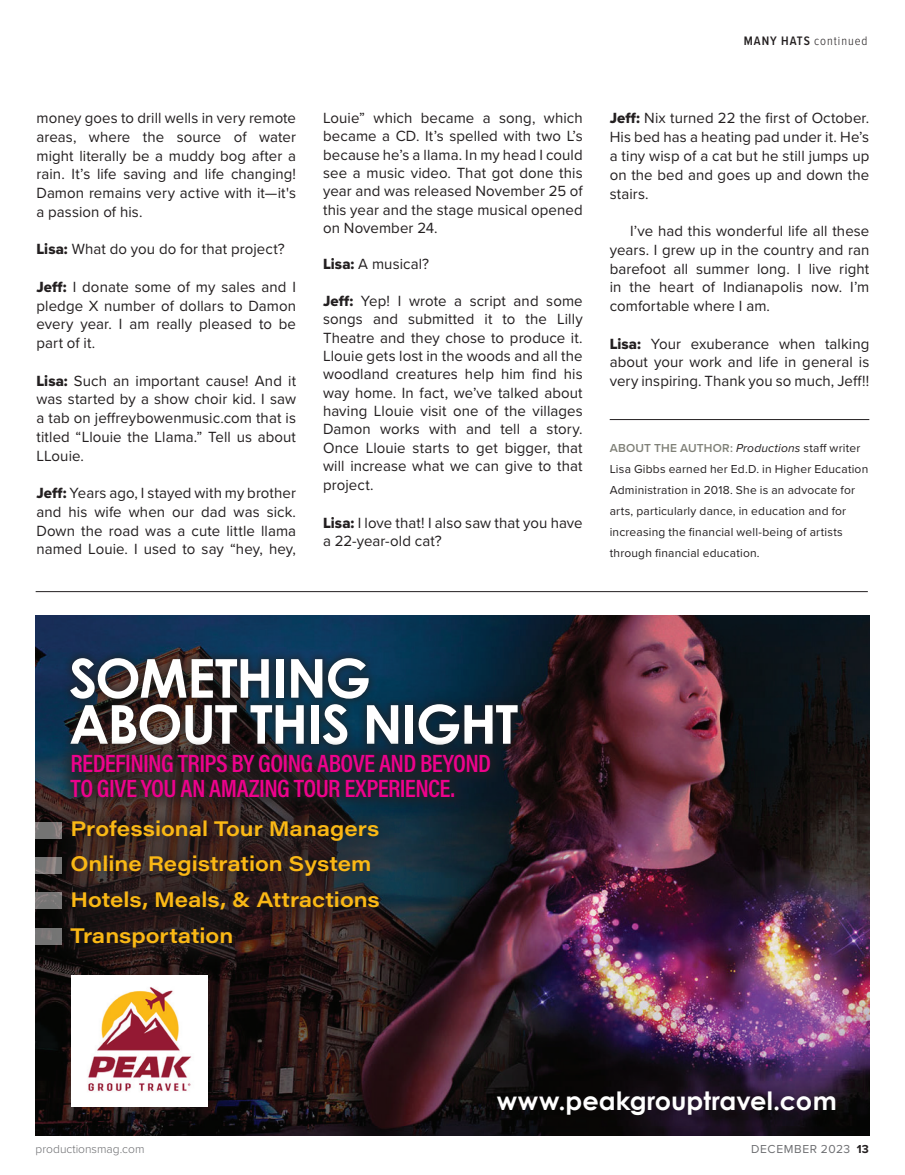
<style>
.page{position:relative;width:905px;height:1175px;background:#fff}
.page>*{position:absolute;margin:0;border:0;box-sizing:border-box;transform-origin:0 0}
.t1{font:700 53.7px/46px "Century Gothic";letter-spacing:-.025em;color:#fff}
.t2{font:600 25.2px/25.2px "Acumin Pro Cond";letter-spacing:-.025em;color:#ed028c}
.t3{font:700 25.2px "Century Gothic";color:#fff}
.t4{font:600 20.85px/35.5px "Acumin Pro Wide";color:#fab815}
.t5{font:15.3px/18.8px "Proxima Nova";letter-spacing:.005em;color:#231f20;text-align:justify}
.t6{font:300 12.75px "Proxima Nova Cond";letter-spacing:.075em;color:#231f20}
.t7{font:12px/21px "Proxima Nova";letter-spacing:.015em;color:#231f20}
.t8{font:300 12px "Proxima Nova";color:#6c6d70}
.t9{font:12px "Proxima Nova";letter-spacing:.05em;color:#6c6d70}
.s1{font-family:"Proxima Nova Extrabld"}
.s2{font-weight:600}
.s3{font-weight:600;color:#7f8077}
.s4{font-style:italic}
.s5{font-weight:700;color:#231f20}
</style>
<div class="page">
<hr style="left:36px;top:591px;width:831px;height:1px;background:#231f20">
<hr style="left:609px;top:419px;width:260px;height:1px;background:#231f20">
<img style="left:36px;top:615px;width:833px;height:520px">
<div style="left:61px;top:649px;width:466px;height:105px;background:#231f20;opacity:.75"></div>
<div style="left:55px;top:738px;width:451px;height:75px;background:#231f20;opacity:.75"></div>
<div style="left:43px;top:792px;width:364px;height:182px;background:#231f20;opacity:.85"></div>
<svg style="left:36px;top:822px;width:26px;height:16px"></svg>
<svg style="left:36px;top:857px;width:26px;height:16px"></svg>
<svg style="left:36px;top:892px;width:26px;height:16px"></svg>
<div style="left:36px;top:928px;width:26px;height:16px;background:#757574"></div>
<img style="left:72px;top:975px;width:135px;height:131px">
<p class="t5" style="left:36px;top:108px;width:261px">money goes to drill wells in very remote areas, where the source of water might literally be a muddy bog after a rain. It’s life saving and life changing!<br>Damon remains very active with it—it's a passion of his.</p>
<p class="t5" style="left:36px;top:239px;width:250px"><span class="s1">Lisa:</span> What do you do for that project?</p>
<p class="t5" style="left:36px;top:277px;width:261px"><span class="s1">Jeff:</span> I donate some of my sales and I pledge X number of dollars to Damon every year. I am really pleased to be part of it.</p>
<p class="t5" style="left:36px;top:370px;width:261px"><span class="s1">Lisa:</span> Such an important cause! And it was started by a show choir kid. I saw a tab on jeffreybowenmusic.com that is titled “Llouie the Llama.” Tell us about LLouie.</p>
<p class="t5" style="left:36px;top:483px;width:261px"><span class="s1">Jeff:</span> Years ago, I stayed with my brother and his wife when our dad was sick.<br>Down the road was a cute little llama named Louie. I used to say “hey, hey,</p>
<p class="t6" style="left:743px;top:32px;width:125px"><span class="s2">MANY HATS</span> continued</p>
<p class="t5" style="left:323px;top:108px;width:261px;line-height:18.3px">Louie” which became a song, which became a CD. It’s spelled with two L’s because he’s a llama. In my head I could see a music video. That got done this year and was released November 25 of this year and the stage musical opened on November 24.</p>
<p class="t5" style="left:323px;top:254px;width:107px"><span class="s1">Lisa:</span> A musical?</p>
<p class="t5" style="left:323px;top:291px;width:261px;line-height:18.3px"><span class="s1">Jeff:</span> Yep! I wrote a script and some songs and submitted it to the Lilly Theatre and they chose to produce it.<br>Llouie gets lost in the woods and all the woodland creatures help him find his way home. In fact, we’ve talked about having Llouie visit one of the villages Damon works with and tell a story.<br>Once Llouie starts to get bigger, that will increase what we can give to that project.</p>
<p class="t5" style="left:323px;top:512px;width:261px"><span class="s1">Lisa:</span> I love that! I also saw that you have a 22-year-old cat?</p>
<p class="t5" style="left:609px;top:108px;width:261px"><span class="s1">Jeff:</span> Nix turned 22 the first of October.<br>His bed has a heating pad under it. He’s a tiny wisp of a cat but he still jumps up on the bed and goes up and down the stairs.</p>
<p class="t5" style="left:609px;top:221px;width:261px;text-indent:20px">I’ve had this wonderful life all these years. I grew up in the country and ran barefoot all summer long. I live right in the heart of Indianapolis now. I’m comfortable where I am.</p>
<p class="t5" style="left:609px;top:333px;width:261px"><span class="s1">Lisa:</span> Your exuberance when talking about your work and life in general is very inspiring. Thank you so much, Jeff!!</p>
<p class="t7" style="left:609px;top:437px;width:260px"><span class="s3">ABOUT THE AUTHOR:</span> <span class="s4">Productions</span> staff writer Lisa Gibbs earned her Ed.D. in Higher Education Administration in 2018. She is an advocate for arts, particularly dance, in education and for increasing the financial well-being of artists through financial education.</p>
<h1 class="t1" style="left:69px;top:652px;width:450px">SOMETHING<br>ABOUT THIS NIGHT</h1>
<h2 class="t2" style="left:71px;top:750px;width:422px">REDEFINING TRIPS BY GOING ABOVE AND BEYOND<br>TO GIVE YOU AN AMAZING TOUR EXPERIENCE.</h2>
<h3 class="t4" style="left:71px;top:809px;width:311px">Professional Tour Managers<br>Online Registration System<br>Hotels, Meals, &amp; Attractions<br>Transportation</h3>
<h2 class="t3" style="left:496px;top:1081px;width:341px">www.peakgrouptravel.com</h2>
<p class="t8" style="left:36px;top:1139px;width:110px">productionsmag.com</p>
<p class="t9" style="left:751px;top:1139px;width:119px">DECEMBER 2023 <span class="s5">13</span></p>
</div>
